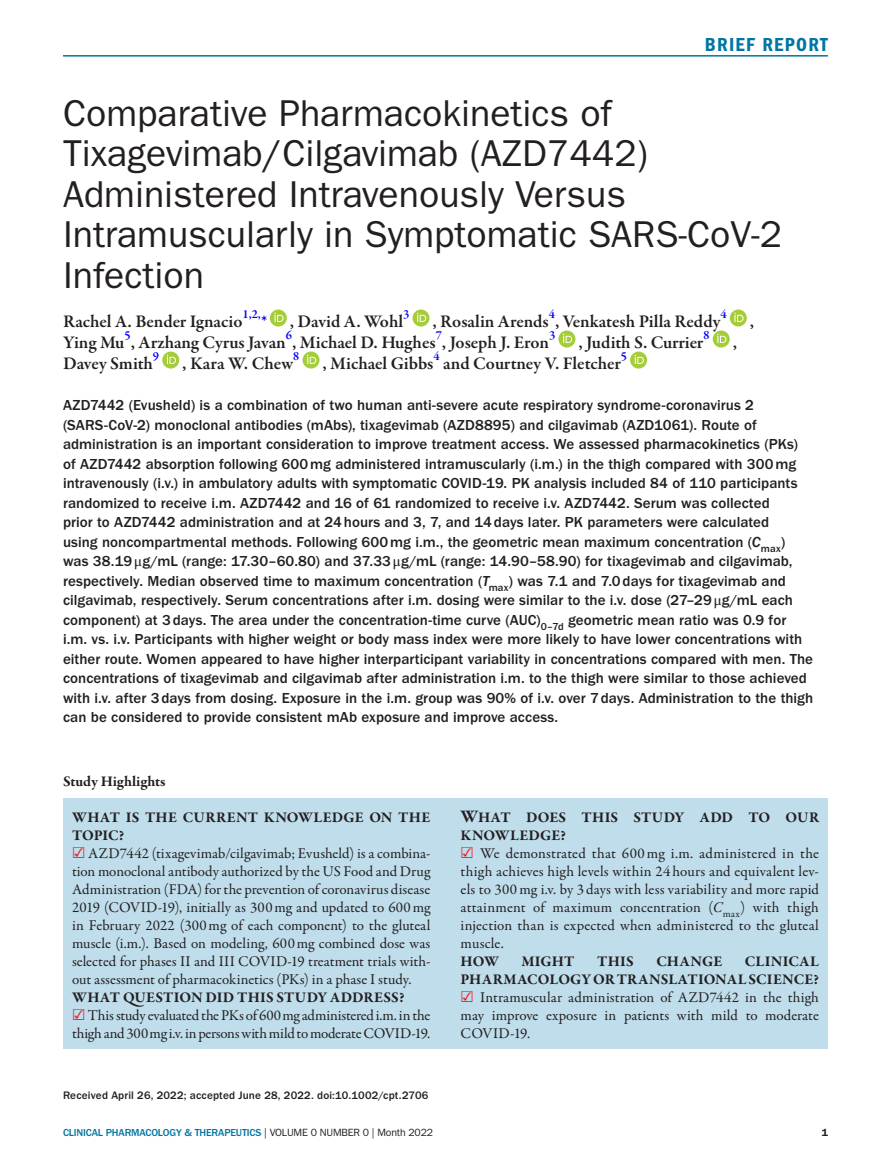
<style>
.page{position:relative;width:891px;height:1175px;background:#fff}
.page>*{position:absolute;margin:0;border:0;box-sizing:border-box;transform-origin:0 0}
.t1{font:37.5px/40.5px "ITC Franklin Gothic Std";color:#231f20}
.t2{font:19.5px "ITC Franklin Gothic Std Dm Cd";letter-spacing:.065em;color:#0076a3}
.t3{font:600 18px "Garamond Premr Pro";letter-spacing:-.005em;color:#231f20}
.t4{font:500 15px/19.5px "ITC Franklin Gothic Std";letter-spacing:.005em;color:#231f20}
.t5{font:15px/18px "Garamond Premr Pro";color:#231f20;text-align:justify}
.t6{font:700 15px/18px "Garamond Premr Pro";letter-spacing:.01em;color:#231f20}
.t7{font:600 12.6px "Garamond Premr Pro";color:#00f}
.t8{font:500 11.25px "ITC Franklin Gothic Std";letter-spacing:.015em;color:#231f20}
.t9{font:500 10.5px "ITC Franklin Gothic Std";letter-spacing:-.015em;color:#0076a3}
.t10{font:600 10.5px "ITC Franklin Gothic Std";color:#231f20}
.s1{color:#00f}
.s2{font-family:"ITC Franklin Gothic Std Med It";font-weight:400}
.s3{font-family:"STIX";font-weight:400}
.s4{font-family:"Arial Unicode MS";font-size:18px;color:#ee1d23}
.s5{font-size:18px}
.s6{font-style:italic}
.s7{font-weight:400;color:#231f20}
</style>
<div class="page">
<hr style="left:63px;top:55px;width:765px;height:2px;background:#0076a3">
<div style="left:270px;top:309px;width:17px;height:17px;background:#a5cd39;border-radius:50%"></div>
<svg style="left:274px;top:312px;width:10px;height:10px"></svg>
<div style="left:412px;top:309px;width:17px;height:17px;background:#a5cd39;border-radius:50%"></div>
<svg style="left:417px;top:312px;width:9px;height:10px"></svg>
<svg style="left:730px;top:309px;width:17px;height:17px"></svg>
<svg style="left:734px;top:312px;width:10px;height:10px"></svg>
<div style="left:558px;top:330px;width:17px;height:17px;background:#a5cd39;border-radius:50%"></div>
<svg style="left:563px;top:333px;width:9px;height:10px"></svg>
<div style="left:713px;top:330px;width:17px;height:17px;background:#a5cd39;border-radius:50%"></div>
<svg style="left:717px;top:333px;width:9px;height:10px"></svg>
<div style="left:162px;top:351px;width:17px;height:17px;background:#a5cd39;border-radius:50%"></div>
<svg style="left:167px;top:354px;width:9px;height:10px"></svg>
<div style="left:303px;top:351px;width:17px;height:17px;background:#a5cd39;border-radius:50%"></div>
<svg style="left:307px;top:354px;width:9px;height:10px"></svg>
<svg style="left:630px;top:351px;width:17px;height:17px"></svg>
<svg style="left:635px;top:354px;width:9px;height:10px"></svg>
<div style="left:63px;top:763px;width:765px;height:285px;background:#bfddeb"></div>
<div style="left:51px;top:754px;width:780px;height:43px;background:#fff"></div>
<h2 class="t2" style="left:705px;top:33px;width:125px">BRIEF REPORT</h2>
<h1 class="t1" style="left:63px;top:93px;width:721px">Comparative Pharmacokinetics of<br>Tixagevimab/Cilgavimab (AZD7442)<br>Administered Intravenously Versus<br>Intramuscularly in Symptomatic SARS-CoV-2<br>Infection</h1>
<p class="t3" style="left:63px;top:310px;width:205px">Rachel A. Bender Ignacio<sup>1,2,</sup><span class="s1">*</span></p>
<p class="t3" style="left:290px;top:310px;width:121px">, David A. Wohl<sup>3</sup></p>
<p class="t3" style="left:432px;top:310px;width:296px">, Rosalin Arends<sup>4</sup>, Venkatesh Pilla Reddy<sup>4</sup></p>
<p class="t3" style="left:750px;top:310px;width:6px">,</p>
<p class="t3" style="left:63px;top:331px;width:494px">Ying Mu<sup>5</sup>, Arzhang Cyrus Javan<sup>6</sup>, Michael D. Hughes<sup>7</sup>, Joseph J. Eron<sup>3</sup></p>
<p class="t3" style="left:578px;top:331px;width:133px">, Judith S. Currier<sup>8</sup></p>
<p class="t3" style="left:733px;top:331px;width:6px">,</p>
<p class="t3" style="left:63px;top:352px;width:91px">Davey Smith</p>
<p class="t7" style="left:153px;top:349px;width:8px">9</p>
<p class="t3" style="left:182px;top:352px;width:119px">, Kara W. Chew<sup>8</sup></p>
<p class="t3" style="left:323px;top:352px;width:306px">, Michael Gibbs<sup>4</sup> and Courtney V. Fletcher<sup>5</sup></p>
<p class="t4" style="left:63px;top:396px;width:752px">AZD7442 (Evusheld) is a combination of two human anti-severe acute respiratory syndrome-coronavirus 2 (SARS-CoV-2) monoclonal antibodies (mAbs), tixagevimab (AZD8895) and cilgavimab (AZD1061). Route of administration is an important consideration to improve treatment access. We assessed pharmacokinetics (PKs) of AZD7442 absorption following 600mg administered intramuscularly (i.m.) in the thigh compared with 300mg intravenously (i.v.) in ambulatory adults with symptomatic COVID-19. PK analysis included 84 of 110 participants randomized to receive i.m. AZD7442 and 16 of 61 randomized to receive i.v. AZD7442. Serum was collected<br>prior to AZD7442 administration and at 24hours and 3, 7, and 14days later. PK parameters were calculated<br>using noncompartmental methods. Following 600mg i.m., the geometric mean maximum concentration (<span class="s2">C</span><sub>max</sub>) was 38.19<span class="s3">μ</span>g/mL (range: 17.30–60.80) and 37.33<span class="s3">μ</span>g/mL (range: 14.90–58.90) for tixagevimab and cilgavimab, respectively. Median observed time to maximum concentration (<span class="s2">T</span><sub>max</sub>) was 7.1 and 7.0days for tixagevimab and cilgavimab, respectively. Serum concentrations after i.m. dosing were similar to the i.v. dose (27–29<span class="s3">μ</span>g/mL each component) at 3days. The area under the concentration-time curve (AUC)<sub>0–7d</sub> geometric mean ratio was 0.9 for i.m. vs. i.v. Participants with higher weight or body mass index were more likely to have lower concentrations with either route. Women appeared to have higher interparticipant variability in concentrations compared with men. The concentrations of tixagevimab and cilgavimab after administration i.m. to the thigh were similar to those achieved with i.v. after 3days from dosing. Exposure in the i.m. group was 90% of i.v. over 7days. Administration to the thigh can be considered to provide consistent mAb exposure and improve access.</p>
<p class="t6" style="left:63px;top:772px;width:104px">Study Highlights</p>
<p class="t6" style="left:72px;top:808px;width:360px">WHAT IS THE CURRENT KNOWLEDGE ON THE<br>TOPIC?</p>
<p class="t5" style="left:72px;top:844px;width:360px"><span class="s4">☑</span> AZD7442 (tixagevimab/cilgavimab; Evusheld) is a combina&shy;tion monoclonal antibody authorized by the US Food and Drug Administration (FDA) for the prevention of coronavirus disease 2019 (COVID-19), initially as 300mg and updated to 600mg in February 2022 (300mg of each component) to the gluteal muscle (i.m.). Based on modeling, 600mg combined dose was selected for phases II and III COVID-19 treatment trials with&shy;out assessment of pharmacokinetics (PKs) in a phase I study.</p>
<p class="t6" style="left:72px;top:988px;width:334px">WHAT QUESTION DID THIS STUDY ADDRESS?</p>
<p class="t5" style="left:72px;top:1006px;width:360px"><span class="s4">☑</span> This study evaluated the PKs of 600mg administered i.m. in the thigh and 300mg i.v. in persons with mild to moderate COVID-19.</p>
<p class="t8" style="left:63px;top:1088px;width:367px">Received April 26, 2022; accepted June 28, 2022. doi:10.1002/cpt.2706</p>
<p class="t6" style="left:461px;top:808px;width:360px"><span class="s5">W</span>HAT DOES THIS STUDY ADD TO OUR<br>KNOWLEDGE?</p>
<p class="t5" style="left:461px;top:844px;width:360px"><span class="s4">☑</span> We demonstrated that 600mg i.m. administered in the thigh achieves high levels within 24 hours and equivalent lev&shy;els to 300mg i.v. by 3 days with less variability and more rapid attainment of maximum concentration (<span class="s6">C</span><sub>max</sub>) with thigh injection than is expected when administered to the gluteal muscle.</p>
<p class="t6" style="left:461px;top:952px;width:40px">HOW</p>
<p class="t6" style="left:521px;top:952px;width:55px">MIGHT</p>
<p class="t6" style="left:597px;top:952px;width:38px">THIS</p>
<p class="t6" style="left:656px;top:952px;width:67px">CHANGE</p>
<p class="t6" style="left:461px;top:952px;width:360px;text-align:right">CLINICAL<br>PHARMACOLOGY OR TRANSLATIONAL SCIENCE?</p>
<p class="t5" style="left:461px;top:988px;width:360px"><span class="s4">☑</span> Intramuscular administration of AZD7442 in the thigh may improve exposure in patients with mild to moderate COVID-19.</p>
<p class="t9" style="left:63px;top:1126px;width:372px">CLINICAL PHARMACOLOGY &amp; THERAPEUTICS <span class="s7">| VOLUME 0 NUMBER 0 | Month 2022</span></p>
<p class="t10" style="left:822px;top:1125px;width:8px">1</p>
</div>
